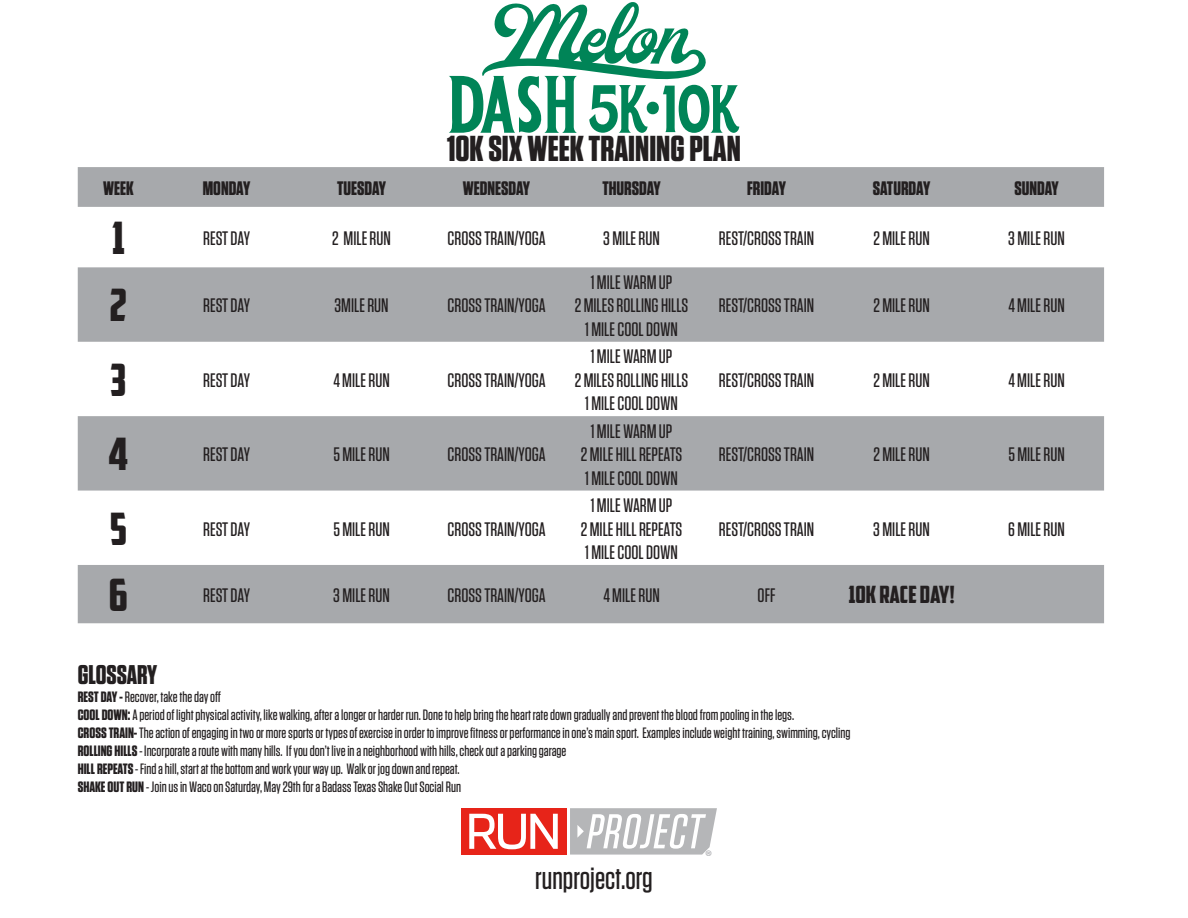
<style>
.page{position:relative;width:1188px;height:918px;background:#fff}
.page>*{position:absolute;margin:0;border:0;box-sizing:border-box;transform-origin:0 0}
.t1{font:45px "American Captain";color:#231f20}
.t2{font:700 36px "Tungsten";color:#231f20}
.t3{font:500 31.5px "Tungsten";color:#231f20}
.t4{font:700 27px "Tungsten";color:#231f20}
.t5{font:24px "American Captain";letter-spacing:-.005em;color:#231f20}
.t6{font:500 19.5px "Tungsten";color:#231f20}
.t7{font:700 19.5px "Tungsten";color:#231f20}
.t8{font:16.8px "Myriad Pro";color:#a8a9ad}
.t9{font:500 15px "Tungsten";color:#231f20}
.s1{font-weight:700}
</style>
<div class="page">
<div style="left:78px;top:167px;width:1026px;height:40px;background:#a7a9ac"></div>
<div style="left:78px;top:267px;width:1026px;height:75px;background:#a7a9ac"></div>
<div style="left:78px;top:416px;width:1026px;height:75px;background:#a7a9ac"></div>
<div style="left:78px;top:565px;width:1026px;height:58px;background:#a7a9ac"></div>
<div style="left:461px;top:808px;width:105px;height:47px;background:#e72419"></div>
<svg style="left:469px;top:814px;width:89px;height:35px"></svg>
<svg style="left:570px;top:808px;width:147px;height:47px"></svg>
<svg style="left:449px;top:2px;width:290px;height:131px"></svg>
<p class="t2" style="left:447px;top:129px;width:295px">10K SIX WEEK TRAINING PLAN</p>
<p class="t7" style="left:103px;top:178px;width:32px">WEEK</p>
<p class="t7" style="left:203px;top:178px;width:49px">MONDAY</p>
<p class="t7" style="left:337px;top:178px;width:51px">TUESDAY</p>
<p class="t7" style="left:463px;top:178px;width:69px">WEDNESDAY</p>
<p class="t7" style="left:602px;top:178px;width:60px">THURSDAY</p>
<p class="t7" style="left:747px;top:178px;width:40px">FRIDAY</p>
<p class="t7" style="left:873px;top:178px;width:59px">SATURDAY</p>
<p class="t7" style="left:1014px;top:178px;width:46px">SUNDAY</p>
<p class="t1" style="left:112px;top:211px;width:15px">1</p>
<p class="t6" style="left:203px;top:228px;width:48px">REST DAY</p>
<p class="t6" style="left:332px;top:228px;width:60px">2 MILE RUN</p>
<p class="t6" style="left:448px;top:228px;width:100px">CROSS TRAIN/YOGA</p>
<p class="t6" style="left:603px;top:228px;width:58px">3 MILE RUN</p>
<p class="t6" style="left:719px;top:228px;width:97px">REST/CROSS TRAIN</p>
<p class="t6" style="left:873px;top:228px;width:58px">2 MILE RUN</p>
<p class="t6" style="left:1008px;top:228px;width:58px">3 MILE RUN</p>
<p class="t1" style="left:110px;top:278px;width:19px">2</p>
<p class="t6" style="left:203px;top:295px;width:48px">REST DAY</p>
<p class="t6" style="left:334px;top:295px;width:56px">3MILE RUN</p>
<p class="t6" style="left:448px;top:295px;width:100px">CROSS TRAIN/YOGA</p>
<p class="t6" style="left:591px;top:272px;width:83px">1 MILE WARM UP</p>
<p class="t6" style="left:575px;top:295px;width:115px">2 MILES ROLLING HILLS</p>
<p class="t6" style="left:585px;top:319px;width:94px">1 MILE COOL DOWN</p>
<p class="t6" style="left:719px;top:295px;width:97px">REST/CROSS TRAIN</p>
<p class="t6" style="left:873px;top:295px;width:58px">2 MILE RUN</p>
<p class="t6" style="left:1008px;top:295px;width:58px">4 MILE RUN</p>
<p class="t1" style="left:110px;top:353px;width:18px">3</p>
<p class="t6" style="left:203px;top:370px;width:48px">REST DAY</p>
<p class="t6" style="left:333px;top:370px;width:58px">4 MILE RUN</p>
<p class="t6" style="left:448px;top:370px;width:100px">CROSS TRAIN/YOGA</p>
<p class="t1" style="left:108px;top:427px;width:22px">4</p>
<p class="t6" style="left:203px;top:444px;width:48px">REST DAY</p>
<p class="t6" style="left:333px;top:444px;width:58px">5 MILE RUN</p>
<p class="t6" style="left:448px;top:444px;width:100px">CROSS TRAIN/YOGA</p>
<p class="t1" style="left:110px;top:501px;width:19px">5</p>
<p class="t6" style="left:203px;top:519px;width:48px">REST DAY</p>
<p class="t6" style="left:333px;top:519px;width:58px">5 MILE RUN</p>
<p class="t6" style="left:448px;top:519px;width:100px">CROSS TRAIN/YOGA</p>
<p class="t6" style="left:591px;top:346px;width:83px">1 MILE WARM UP</p>
<p class="t6" style="left:575px;top:370px;width:115px">2 MILES ROLLING HILLS</p>
<p class="t6" style="left:585px;top:393px;width:94px">1 MILE COOL DOWN</p>
<p class="t6" style="left:591px;top:421px;width:83px">1 MILE WARM UP</p>
<p class="t6" style="left:581px;top:444px;width:103px">2 MILE HILL REPEATS</p>
<p class="t6" style="left:585px;top:468px;width:94px">1 MILE COOL DOWN</p>
<p class="t6" style="left:591px;top:495px;width:83px">1 MILE WARM UP</p>
<p class="t6" style="left:581px;top:519px;width:103px">2 MILE HILL REPEATS</p>
<p class="t6" style="left:585px;top:542px;width:94px">1 MILE COOL DOWN</p>
<p class="t6" style="left:719px;top:370px;width:97px">REST/CROSS TRAIN</p>
<p class="t6" style="left:873px;top:370px;width:58px">2 MILE RUN</p>
<p class="t6" style="left:1008px;top:370px;width:58px">4 MILE RUN</p>
<p class="t6" style="left:719px;top:444px;width:97px">REST/CROSS TRAIN</p>
<p class="t6" style="left:873px;top:444px;width:58px">2 MILE RUN</p>
<p class="t6" style="left:1008px;top:444px;width:58px">5 MILE RUN</p>
<p class="t6" style="left:719px;top:519px;width:97px">REST/CROSS TRAIN</p>
<p class="t6" style="left:873px;top:519px;width:58px">3 MILE RUN</p>
<p class="t6" style="left:1008px;top:519px;width:58px">6 MILE RUN</p>
<p class="t1" style="left:109px;top:568px;width:21px">6</p>
<p class="t6" style="left:203px;top:585px;width:48px">REST DAY</p>
<p class="t6" style="left:333px;top:585px;width:58px">3 MILE RUN</p>
<p class="t6" style="left:448px;top:585px;width:100px">CROSS TRAIN/YOGA</p>
<p class="t6" style="left:603px;top:585px;width:58px">4 MILE RUN</p>
<p class="t6" style="left:758px;top:585px;width:19px">OFF</p>
<p class="t5" style="left:849px;top:580px;width:108px">10K RACE DAY!</p>
<p class="t4" style="left:78px;top:660px;width:81px">GLOSSARY</p>
<p class="t9" style="left:78px;top:689px;width:145px"><span class="s1">REST DAY -</span> Recover, take the day off</p>
<p class="t9" style="left:78px;top:707px;width:718px"><span class="s1">COOL DOWN:</span> A period of light physical activity, like walking, after a longer or harder run. Done to help bring the heart rate down gradually and prevent the blood from pooling in the legs.</p>
<p class="t9" style="left:78px;top:725px;width:774px"><span class="s1">CROSS TRAIN-</span> The action of engaging in two or more sports or types of exercise in order to improve fitness or performance in one’s main sport. Examples include weight training, swimming, cycling</p>
<p class="t9" style="left:78px;top:743px;width:490px"><span class="s1">ROLLING HILLS</span> - Incorporate a route with many hills. If you don’t live in a neighborhood with hills, check out a parking garage</p>
<p class="t9" style="left:78px;top:761px;width:383px"><span class="s1">HILL REPEATS</span> - Find a hill, start at the bottom and work your way up. Walk or jog down and repeat.</p>
<p class="t9" style="left:78px;top:779px;width:385px"><span class="s1">SHAKE OUT RUN</span> - Join us in Waco on Saturday, May 29th for a Badass Texas Shake Out Social Run</p>
<p class="t3" style="left:535px;top:862px;width:119px">runproject.org</p>
<p class="t8" style="left:705px;top:846px;width:9px">®</p>
</div>
